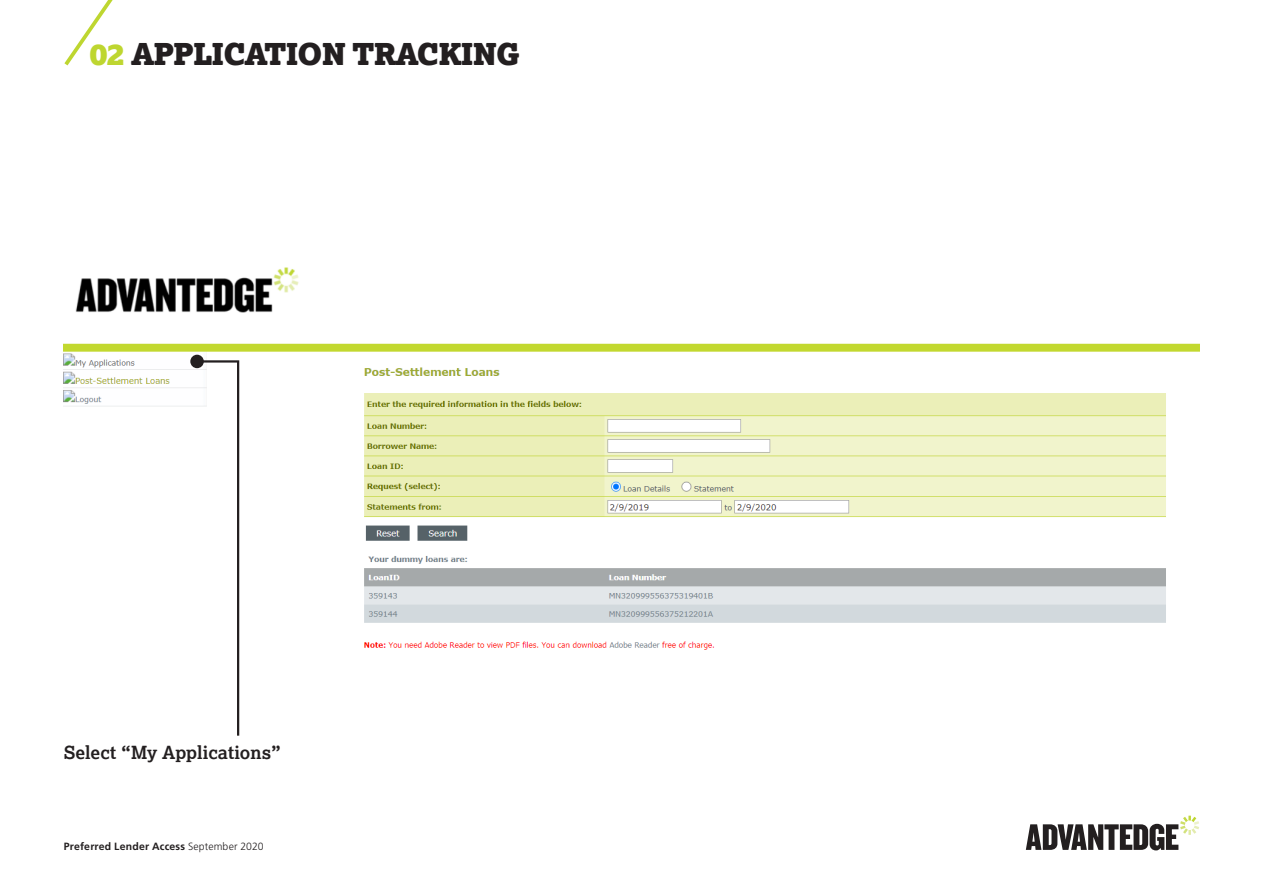
<style>
.page{position:relative;width:1263px;height:893px;background:#fff}
.page>*{position:absolute;margin:0;border:0;box-sizing:border-box;transform-origin:0 0}
.t1{font:900 30px "Lexia";letter-spacing:-.03em;color:#231f20}
.t2{font:700 18px "Lexia";color:#231f20}
.t3{font:700 10.5px "Frutiger LT Pro";letter-spacing:.02em;color:#231f20}
.s1{color:#bed630}
.s2{font-weight:300}
</style>
<div class="page">
<img style="left:64px;top:267px;width:1135px;height:383px">
<svg style="left:64px;top:0;width:49px;height:66px"></svg>
<svg style="left:1026px;top:816px;width:173px;height:34px"></svg>
<svg style="left:195px;top:359px;width:45px;height:377px"></svg>
<div style="left:190px;top:355px;width:14px;height:13px;background:#231f20;border-radius:50%"></div>
<h1 class="t1" style="left:89px;top:35px;width:432px"><span class="s1">02</span> APPLICATION TRACKING</h1>
<h2 class="t2" style="left:64px;top:741px;width:219px">Select “My Applications”</h2>
<p class="t3" style="left:64px;top:840px;width:201px">Preferred Lender Access <span class="s2">September 2020</span></p>
</div>
